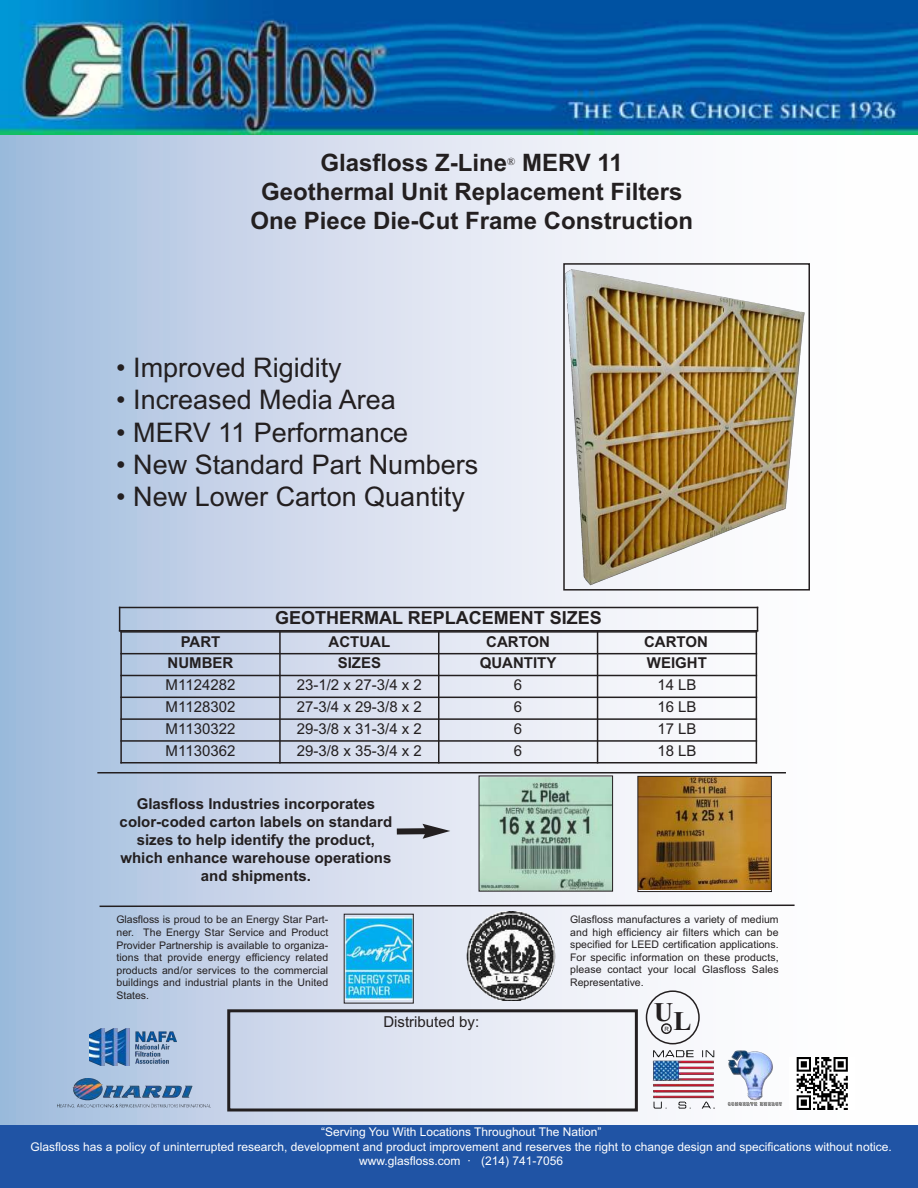
<style>
.page{position:relative;width:918px;height:1188px;background:#fff}
.page>*{position:absolute;margin:0;border:0;box-sizing:border-box;transform-origin:0 0}
.t1{font:27px "Arial";color:#231f20}
.t2{font:700 27px "Times New Roman";color:#231f20}
.t3{font:700 24px "Arial";color:#231f20}
.t4{font:700 18px "Arial";color:#231f20}
.t5{font:700 15px/18px "Arial";color:#231f20;text-align:center}
.t6{font:15px "Arial";color:#231f20}
.t7{font:12px/14.4px "Arial";color:#fff;text-align:center}
.t8{font:10.8px "Times New Roman";color:#231f20}
.t9{font:10.5px/12.6px "Arial";letter-spacing:.01em;color:#231f20;text-align:justify}
</style>
<div class="page">
<div style="left:0;top:131px;width:918px;height:1003px;background:linear-gradient(to right,#abc1df,#fff)"></div>
<img style="left:0;top:0;width:918px;height:134px">
<div style="left:0;top:1125px;width:918px;height:63px;background:#2054a5"></div>
<img style="left:467px;top:912px;width:88px;height:88px">
<div style="left:227px;top:1009px;width:411px;height:103px;border:3px solid #231f20"></div>
<img style="left:57px;top:1078px;width:153px;height:30px">
<img style="left:89px;top:1029px;width:87px;height:37px">
<img style="left:725px;top:1050px;width:59px;height:59px">
<img style="left:346px;top:918px;width:65px;height:82px">
<svg style="left:391px;top:824px;width:59px;height:15px"></svg>
<hr style="left:97px;top:772px;width:689px;height:2px;background:#231f20">
<svg style="left:98px;top:904px;width:698px;height:4px;background:#989aa3"></svg>
<img style="left:651px;top:1049px;width:64px;height:62px">
<img style="left:789px;top:1058px;width:66px;height:51px">
<img style="left:640px;top:778px;width:130px;height:112px">
<div style="left:638px;top:776px;width:134px;height:116px;border:1px solid #231f20"></div>
<img style="left:481px;top:778px;width:130px;height:111px">
<hr style="left:120px;top:631px;width:2px;height:133px;background:#231f20">
<hr style="left:279px;top:631px;width:2px;height:133px;background:#231f20">
<hr style="left:438px;top:631px;width:2px;height:133px;background:#231f20">
<hr style="left:597px;top:631px;width:1px;height:133px;background:#231f20">
<hr style="left:756px;top:631px;width:1px;height:133px;background:#231f20">
<hr style="left:120px;top:631px;width:637px;height:2px;background:#231f20">
<hr style="left:120px;top:653px;width:637px;height:1px;background:#231f20">
<hr style="left:120px;top:675px;width:637px;height:1px;background:#231f20">
<hr style="left:120px;top:697px;width:637px;height:1px;background:#231f20">
<hr style="left:120px;top:718px;width:637px;height:2px;background:#231f20">
<hr style="left:120px;top:740px;width:637px;height:2px;background:#231f20">
<hr style="left:120px;top:762px;width:637px;height:2px;background:#231f20">
<svg style="left:119px;top:608px;width:1px;height:22px"></svg>
<svg style="left:757px;top:608px;width:1px;height:22px"></svg>
<hr style="left:119px;top:607px;width:639px;height:1px;background:#231f20">
<hr style="left:119px;top:630px;width:639px;height:2px;background:#231f20">
<img style="left:566px;top:266px;width:240px;height:322px">
<div style="left:563px;top:263px;width:247px;height:328px;border:2px solid #231f20"></div>
<svg style="left:646px;top:990px;width:54px;height:54px"></svg>
<h2 class="t3" style="left:320px;top:149px;width:188px">Glasfloss Z-Line</h2>
<p class="t8" style="left:507px;top:155px;width:10px">®</p>
<h2 class="t3" style="left:522px;top:149px;width:102px">MERV 11</h2>
<h2 class="t3" style="left:261px;top:177px;width:423px">Geothermal Unit Replacement Filters</h2>
<h2 class="t3" style="left:250px;top:206px;width:444px">One Piece Die-Cut Frame Construction</h2>
<h1 class="t1" style="left:116px;top:352px;width:227px">• Improved Rigidity</h1>
<h1 class="t1" style="left:116px;top:384px;width:281px">• Increased Media Area</h1>
<h1 class="t1" style="left:116px;top:417px;width:294px">• MERV 11 Performance</h1>
<h1 class="t1" style="left:116px;top:449px;width:364px">• New Standard Part Numbers</h1>
<h1 class="t1" style="left:116px;top:481px;width:350px">• New Lower Carton Quantity</h1>
<h3 class="t4" style="left:275px;top:607px;width:328px">GEOTHERMAL REPLACEMENT SIZES</h3>
<h3 class="t5" style="left:181px;top:632px;width:41px">PART</h3>
<h3 class="t5" style="left:329px;top:632px;width:63px">ACTUAL</h3>
<h3 class="t5" style="left:486px;top:632px;width:65px">CARTON</h3>
<h3 class="t5" style="left:644px;top:632px;width:65px">CARTON</h3>
<h3 class="t5" style="left:168px;top:654px;width:67px">NUMBER</h3>
<h3 class="t5" style="left:338px;top:654px;width:45px">SIZES</h3>
<h3 class="t5" style="left:480px;top:654px;width:78px">QUANTITY</h3>
<h3 class="t5" style="left:647px;top:654px;width:61px">WEIGHT</h3>
<h3 class="t6" style="left:166px;top:676px;width:71px">M1124282</h3>
<h3 class="t6" style="left:297px;top:676px;width:127px">23-1/2 x 27-3/4 x 2</h3>
<h3 class="t6" style="left:514px;top:676px;width:10px">6</h3>
<h3 class="t6" style="left:657px;top:676px;width:41px">14 LB</h3>
<h3 class="t6" style="left:166px;top:698px;width:71px">M1128302</h3>
<h3 class="t6" style="left:297px;top:698px;width:127px">27-3/4 x 29-3/8 x 2</h3>
<h3 class="t6" style="left:514px;top:698px;width:10px">6</h3>
<h3 class="t6" style="left:657px;top:698px;width:41px">16 LB</h3>
<h3 class="t6" style="left:166px;top:720px;width:71px">M1130322</h3>
<h3 class="t6" style="left:297px;top:720px;width:127px">29-3/8 x 31-3/4 x 2</h3>
<h3 class="t6" style="left:514px;top:720px;width:10px">6</h3>
<h3 class="t6" style="left:657px;top:720px;width:41px">17 LB</h3>
<h3 class="t6" style="left:166px;top:742px;width:71px">M1130362</h3>
<h3 class="t6" style="left:297px;top:742px;width:127px">29-3/8 x 35-3/4 x 2</h3>
<h3 class="t6" style="left:514px;top:742px;width:10px">6</h3>
<h3 class="t6" style="left:657px;top:742px;width:41px">18 LB</h3>
<h3 class="t5" style="left:120px;top:795px;width:274px">Glasfloss Industries incorporates color-coded carton labels on standard sizes to help identify the product, which enhance warehouse operations and shipments.</h3>
<p class="t9" style="left:116px;top:914px;width:213px">Glasfloss is proud to be an Energy Star Part&shy;ner. The Energy Star Service and Product Provider Partnership is available to organiza&shy;tions that provide energy efficiency related products and/or services to the commercial buildings and industrial plants in the United States.</p>
<p class="t9" style="left:570px;top:913px;width:210px">Glasfloss manufactures a variety of medium and high efficiency air filters which can be specified for LEED certification applications.<br>For specific information on these products, please contact your local Glasfloss Sales Representative.</p>
<h3 class="t6" style="left:383px;top:1013px;width:97px">Distributed by:</h3>
<h1 class="t2" style="left:654px;top:996px;width:21px">U</h1>
<h1 class="t2" style="left:673px;top:1005px;width:20px">L</h1>
<p class="t7" style="left:31px;top:1125px;width:863px">“Serving You With Locations Throughout The Nation”<br>Glasfloss has a policy of uninterrupted research, development and product improvement and reserves the right to change design and specifications without notice. www.glasfloss.com · (214) 741-7056</p>
</div>
